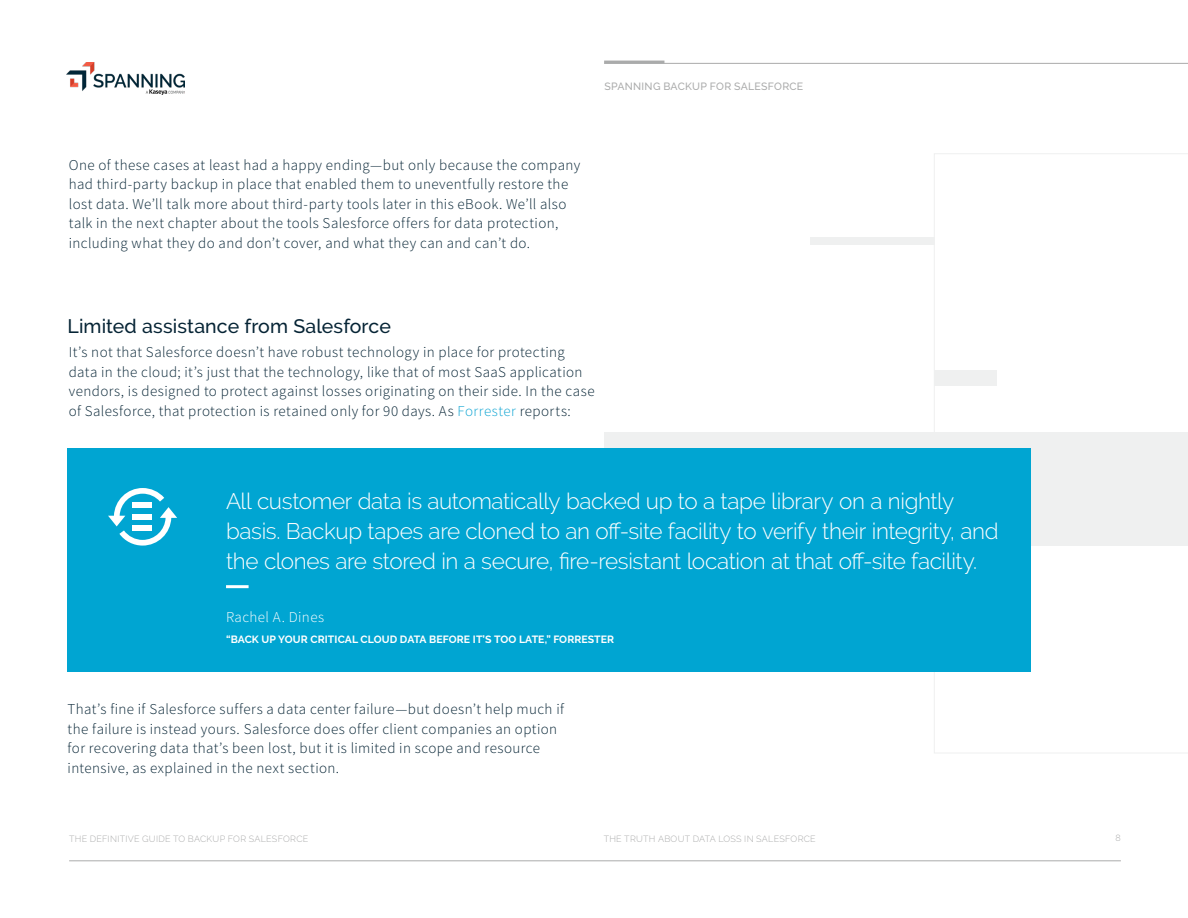
<style>
.page{position:relative;width:1188px;height:918px;background:#fff}
.page>*{position:absolute;margin:0;border:0;box-sizing:border-box;transform-origin:0 0}
.t1{font:300 22.5px/30px "Raleway";letter-spacing:-.02em;color:#fff}
.t2{font:500 19.5px "Raleway";letter-spacing:.005em;color:#062435}
.t3{font:300 15px/19.5px "Source Sans Pro";letter-spacing:.025em;color:#062435}
.t4{font:300 15px "Source Sans Pro";letter-spacing:.03em;color:#fff}
.t5{font:700 10.5px "Raleway";letter-spacing:.01em;color:#fff}
.t6{font:500 10.5px "Raleway";letter-spacing:.025em;color:#aaabab}
.t7{font:300 9px "Raleway";letter-spacing:.03em;color:#aaabab}
.s1{color:#10a5d3}
</style>
<div class="page">
<hr style="left:69px;top:860px;width:1052px;height:1px;background:#aaabab">
<hr style="left:604px;top:61px;width:60px;height:3px;background:#aaabab">
<hr style="left:604px;top:63px;width:584px;height:1px;background:#aaabab">
<img style="left:66px;top:62px;width:119px;height:32px">
<svg style="left:934px;top:153px;width:254px;height:600px"></svg>
<div style="left:604px;top:432px;width:584px;height:114px;background:#eff0f0"></div>
<div style="left:68px;top:448px;width:963px;height:223px;background:#00a5d2"></div>
<hr style="left:226px;top:585px;width:23px;height:3px;background:#fff">
<svg style="left:108px;top:488px;width:69px;height:58px"></svg>
<div style="left:810px;top:237px;width:124px;height:8px;background:#eff0f0"></div>
<div style="left:934px;top:370px;width:62px;height:16px;background:#eff0f0"></div>
<p class="t6" style="left:604px;top:80px;width:200px">SPANNING BACKUP FOR SALESFORCE</p>
<p class="t3" style="left:69px;top:155px;width:513px">One of these cases at least had a happy ending—but only because the company had third-party backup in place that enabled them to uneventfully restore the lost data. We’ll talk more about third-party tools later in this eBook. We’ll also talk in the next chapter about the tools Salesforce offers for data protection, including what they do and don’t cover, and what they can and can’t do.</p>
<p class="t2" style="left:68px;top:315px;width:325px">Limited assistance from Salesforce</p>
<p class="t3" style="left:69px;top:343px;width:527px">It’s not that Salesforce doesn’t have robust technology in place for protecting data in the cloud; it’s just that the technology, like that of most SaaS application vendors, is designed to protect against losses originating on their side. In the case of Salesforce, that protection is retained only for 90 days. As <span class="s1">Forrester</span> reports:</p>
<p class="t1" style="left:226px;top:486px;width:774px">All customer data is automatically backed up to a tape library on a nightly basis. Backup tapes are cloned to an off-site facility to verify their integrity, and the clones are stored in a secure, fire-resistant location at that off-site facility.</p>
<p class="t4" style="left:226px;top:608px;width:100px">Rachel A. Dines</p>
<p class="t5" style="left:226px;top:633px;width:390px">“BACK UP YOUR CRITICAL CLOUD DATA BEFORE IT’S TOO LATE,” FORRESTER</p>
<p class="t3" style="left:68px;top:699px;width:498px">That’s fine if Salesforce suffers a data center failure—but doesn’t help much if the failure is instead yours. Salesforce does offer client companies an option for recovering data that’s been lost, but it is limited in scope and resource intensive, as explained in the next section.</p>
<p class="t7" style="left:69px;top:834px;width:241px">THE DEFINITIVE GUIDE TO BACKUP FOR SALESFORCE</p>
<p class="t7" style="left:604px;top:834px;width:214px">THE TRUTH ABOUT DATA LOSS IN SALESFORCE</p>
<p class="t7" style="left:1116px;top:832px;width:7px">8</p>
</div>
